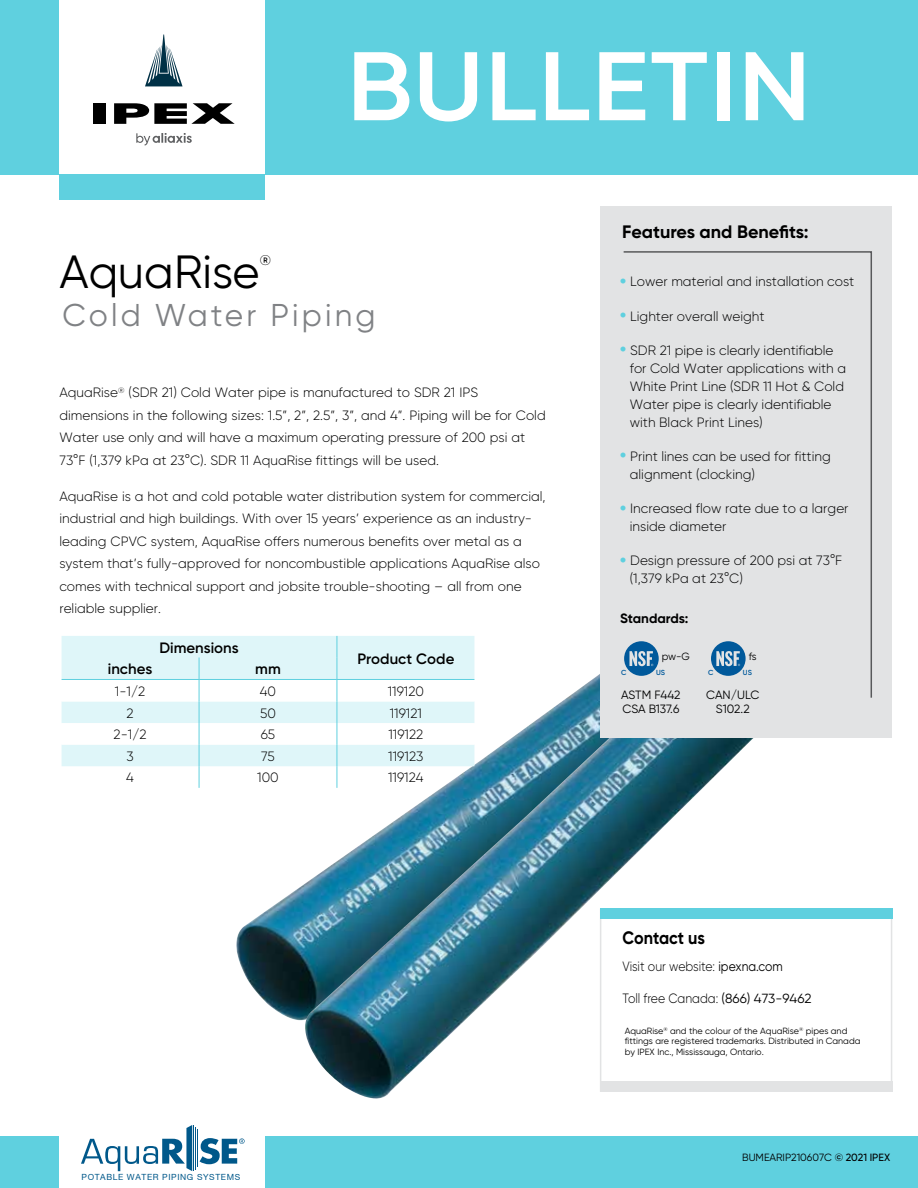
<style>
.page{position:relative;width:918px;height:1188px;background:#fff}
.page>*{position:absolute;margin:0;border:0;box-sizing:border-box;transform-origin:0 0}
.t1{font:600 97.2px "Gilroy";letter-spacing:.01em;color:#fff;scale:1.11 1}
.t2{font:46.5px "Gilroy";color:#000}
.t3{font:31.5px "Gilroy";letter-spacing:.1em;color:#808285}
.t4{font:700 18px "Gilroy";color:#000}
.t5{font:700 18px "Gilroy";color:#000;scale:.9 1}
.t6{font:600 15px "Gilroy";color:#000}
.t7{font:13.95px "Gilroy";color:#000}
.t8{font:300 13.5px/22.5px "Gilroy";color:#000}
.t9{font:300 13.5px "Gilroy";color:#000;scale:.9 1}
.t10{font:700 13.5px "Gilroy";color:#000}
.t11{font:12px/14.4px "Gilroy";letter-spacing:-.005em;color:#000}
.t12{font:10.5px "Gilroy";color:#000}
.t13{font:9px/10.8px "Gilroy";color:#000}
.t14{font:8.4px "Helvetica Neue CE";letter-spacing:.075em;color:#00588a}
.t15{font:600 7.35px "Gilroy";color:#00599b}
.s1{font-size:28.5px;color:#5fd0df}
.s2{font-weight:400}
.s3{font-weight:400;font-size:13.2px}
.s4{font-weight:500}
</style>
<div class="page">
<img style="left:236px;top:891px;width:59px;height:129px">
<img style="left:295px;top:667px;width:459px;height:432px">
<div style="left:0;top:0;width:918px;height:174px;background:#5fd0df"></div>
<div style="left:0;top:1136px;width:918px;height:52px;background:#5fd0df"></div>
<div style="left:59px;top:0;width:206px;height:193px;background:#fff"></div>
<div style="left:93px;top:103px;width:13px;height:21px;background:#000"></div>
<svg style="left:114px;top:103px;width:121px;height:21px"></svg>
<svg style="left:145px;top:34px;width:38px;height:52px"></svg>
<svg style="left:136px;top:133px;width:56px;height:13px"></svg>
<div style="left:59px;top:1132px;width:206px;height:56px;background:#fff"></div>
<div style="left:600px;top:206px;width:291px;height:532px;background:#e2e3e4"></div>
<svg style="left:623px;top:251px;width:249px;height:447px"></svg>
<div style="left:59px;top:174px;width:206px;height:26px;background:#5fd0df"></div>
<hr style="left:193px;top:1125px;width:1px;height:46px;background:#00588a">
<hr style="left:195px;top:1127px;width:1px;height:42px;background:#00588a">
<hr style="left:197px;top:1129px;width:1px;height:38px;background:#00588a">
<svg style="left:81px;top:1125px;width:111px;height:46px"></svg>
<svg style="left:200px;top:1138px;width:45px;height:26px"></svg>
<hr style="left:600px;top:908px;width:1px;height:184px;background:#e2e3e4">
<hr style="left:891px;top:908px;width:1px;height:184px;background:#e2e3e4">
<div style="left:600px;top:908px;width:292px;height:11px;background:#5fd0df"></div>
<div style="left:600px;top:1081px;width:292px;height:11px;background:#e2e3e4"></div>
<svg style="left:62px;top:636px;width:412px;height:152px"></svg>
<svg style="left:624px;top:641px;width:35px;height:35px"></svg>
<svg style="left:711px;top:641px;width:35px;height:35px"></svg>
<h1 class="t1" style="left:347px;top:26px;width:420px">BULLETIN</h1>
<h2 class="t2" style="left:60px;top:243px;width:202px">AquaRise</h2>
<p class="t7" style="left:260px;top:251px;width:13px">®</p>
<h3 class="t3" style="left:62px;top:295px;width:315px">Cold Water Piping</h3>
<p class="t8" style="left:59px;top:381px;width:488px">AquaRise<sup>®</sup> (SDR 21) Cold Water pipe is manufactured to SDR 21 IPS dimensions in the following sizes: 1.5”, 2”, 2.5”, 3”, and 4”. Piping will be for Cold Water use only and will have a maximum operating pressure of 200 psi at 73°F (1,379 kPa at 23°C). SDR 11 AquaRise fittings will be used.</p>
<p class="t8" style="left:59px;top:485px;width:488px">AquaRise is a hot and cold potable water distribution system for commercial, industrial and high buildings. With over 15 years’ experience as an industry&shy;leading CPVC system, AquaRise offers numerous benefits over metal as a system that’s fully-approved for noncombustible applications AquaRise also comes with technical support and jobsite trouble-shooting – all from one reliable supplier.</p>
<p class="t6" style="left:159px;top:638px;width:81px">Dimensions</p>
<p class="t6" style="left:357px;top:649px;width:99px">Product Code</p>
<p class="t6" style="left:108px;top:660px;width:46px">inches</p>
<p class="t6" style="left:255px;top:660px;width:27px">mm</p>
<p class="t8" style="left:115px;top:680px;width:32px">1-1/2</p>
<p class="t8" style="left:260px;top:680px;width:18px">40</p>
<p class="t8" style="left:388px;top:680px;width:38px">119120</p>
<p class="t8" style="left:127px;top:702px;width:9px">2</p>
<p class="t8" style="left:260px;top:702px;width:17px">50</p>
<p class="t8" style="left:390px;top:702px;width:34px">119121</p>
<p class="t8" style="left:114px;top:723px;width:35px">2-1/2</p>
<p class="t8" style="left:261px;top:723px;width:16px">65</p>
<p class="t8" style="left:388px;top:723px;width:36px">119122</p>
<p class="t8" style="left:126px;top:745px;width:9px">3</p>
<p class="t8" style="left:261px;top:745px;width:15px">75</p>
<p class="t8" style="left:388px;top:745px;width:37px">119123</p>
<p class="t8" style="left:126px;top:766px;width:9px">4</p>
<p class="t8" style="left:257px;top:766px;width:23px">100</p>
<p class="t8" style="left:388px;top:766px;width:37px">119124</p>
<p class="t14" style="left:82px;top:1172px;width:160px">POTABLE WATER PIPING SYSTEMS</p>
<h3 class="t4" style="left:622px;top:220px;width:188px">Features and Benefits:</h3>
<p class="t8" style="left:619px;top:270px;width:237px"><span class="s1">•</span> Lower material and installation cost</p>
<p class="t8" style="left:619px;top:304px;width:147px"><span class="s1">•</span> Lighter overall weight</p>
<p class="t8" style="left:630px;top:341px;width:218px;line-height:18px;text-indent:-11px"><span class="s1">•</span> SDR 21 pipe is clearly identifiable for Cold Water applications with a<br>White Print Line (SDR 11 Hot &amp; Cold<br>Water pipe is clearly identifiable with Black Print Lines)</p>
<p class="t8" style="left:630px;top:447px;width:202px;line-height:18px;text-indent:-11px"><span class="s1">•</span> Print lines can be used for fitting alignment (clocking)</p>
<p class="t8" style="left:630px;top:499px;width:220px;line-height:18px;text-indent:-11px"><span class="s1">•</span> Increased flow rate due to a larger inside diameter</p>
<p class="t8" style="left:630px;top:551px;width:214px;line-height:18px;text-indent:-11px"><span class="s1">•</span> Design pressure of 200 psi at 73°F (1,379 kPa at 23°C)</p>
<p class="t10" style="left:620px;top:610px;width:70px">Standards:</p>
<p class="t12" style="left:662px;top:650px;width:30px">pw-G</p>
<p class="t15" style="left:621px;top:668px;width:7px">C</p>
<p class="t15" style="left:656px;top:668px;width:11px">US</p>
<p class="t12" style="left:749px;top:650px;width:10px">fs</p>
<p class="t15" style="left:708px;top:668px;width:7px">C</p>
<p class="t15" style="left:743px;top:668px;width:11px">US</p>
<p class="t11" style="left:621px;top:687px;width:61px">ASTM F442<br>CSA B137.6</p>
<p class="t11" style="left:706px;top:687px;width:55px;text-align:center">CAN/ULC<br>S102.2</p>
<h3 class="t5" style="left:623px;top:927px;width:93px">Contact us</h3>
<p class="t9" style="left:623px;top:958px;width:180px">Visit our website: <span class="s2">ipexna.com</span></p>
<p class="t9" style="left:623px;top:990px;width:212px">Toll free Canada: <span class="s3">(866) 473-9462</span></p>
<p class="t13" style="left:625px;top:1025px;width:237px">AquaRise<sup>®</sup> and the colour of the AquaRise<sup>®</sup> pipes and fittings are registered trademarks. Distributed in Canada by IPEX Inc., Mississauga, Ontario.</p>
<p class="t12" style="left:742px;top:1151px;width:150px">BUMEARIP210607C <span class="s4">© 2021 IPEX</span></p>
</div>
